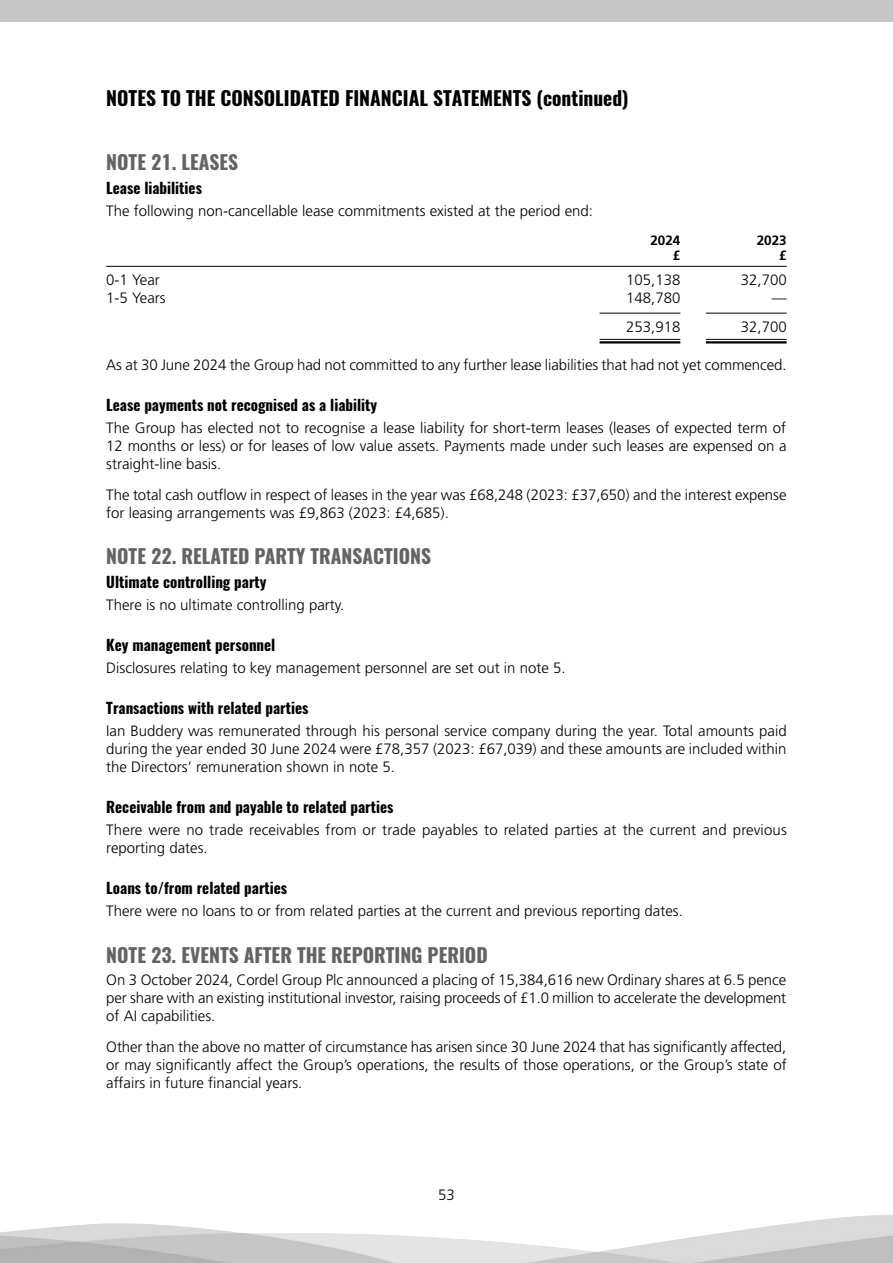
<style>
.page{position:relative;width:893px;height:1263px;background:#fff}
.page>*{position:absolute;margin:0;border:0;box-sizing:border-box;transform-origin:0 0}
.BIG_BOLD_HEAD_75{font:700 19.5px "Oswald";color:#646363}
.PART_HEADING{font:700 19.5px "Oswald";color:#000}
.MAIN_TEXT{font:300 15px/18px "Frutiger";color:#000;text-align:justify}
.Smaller_Bold_Oswald{font:700 15px "Oswald";color:#000}
._2_COL_TEXT{font:300 15px "Frutiger";color:#000}
._2_COL_TABLE_HEADING{font:700 13.5px "Frutiger";color:#000}
</style>
<div class="page">
<div style="left:0;top:0;width:893px;height:21px;background:#c6c6c6"></div>
<hr style="left:106px;top:266px;width:681px;height:1px;background:#000">
<hr style="left:600px;top:313px;width:80px;height:1px;background:#000">
<hr style="left:706px;top:313px;width:81px;height:1px;background:#000">
<hr style="left:600px;top:339px;width:80px;height:1px;background:#000">
<hr style="left:600px;top:341px;width:80px;height:2px;background:#000">
<hr style="left:706px;top:339px;width:81px;height:1px;background:#000">
<hr style="left:706px;top:341px;width:81px;height:2px;background:#000">
<p class="PART_HEADING" style="left:106px;top:85px;width:524px">NOTES TO THE CONSOLIDATED FINANCIAL STATEMENTS (continued)</p>
<p class="BIG_BOLD_HEAD_75" style="left:106px;top:149px;width:133px">NOTE 21. LEASES</p>
<p class="Smaller_Bold_Oswald" style="left:106px;top:177px;width:97px">Lease liabilities</p>
<p class="MAIN_TEXT" style="left:106px;top:202px;width:488px">The following non-cancellable lease commitments existed at the period end:</p>
<p class="_2_COL_TABLE_HEADING" style="left:650px;top:232px;width:32px">2024</p>
<p class="_2_COL_TABLE_HEADING" style="left:757px;top:232px;width:32px">2023</p>
<p class="_2_COL_TABLE_HEADING" style="left:673px;top:248px;width:9px">£</p>
<p class="_2_COL_TABLE_HEADING" style="left:779px;top:248px;width:9px">£</p>
<p class="_2_COL_TEXT" style="left:106px;top:271px;width:55px">0-1 Year</p>
<p class="_2_COL_TEXT" style="left:626px;top:271px;width:56px">105,138</p>
<p class="_2_COL_TEXT" style="left:741px;top:271px;width:47px">32,700</p>
<p class="_2_COL_TEXT" style="left:106px;top:289px;width:61px">1-5 Years</p>
<p class="_2_COL_TEXT" style="left:626px;top:289px;width:56px">148,780</p>
<p class="_2_COL_TEXT" style="left:772px;top:289px;width:16px">—</p>
<p class="_2_COL_TEXT" style="left:626px;top:318px;width:56px">253,918</p>
<p class="_2_COL_TEXT" style="left:741px;top:318px;width:47px">32,700</p>
<p class="MAIN_TEXT" style="left:106px;top:356px;width:682px">As at 30 June 2024 the Group had not committed to any further lease liabilities that had not yet commenced.</p>
<p class="Smaller_Bold_Oswald" style="left:106px;top:394px;width:272px">Lease payments not recognised as a liability</p>
<p class="MAIN_TEXT" style="left:106px;top:419px;width:682px">The Group has elected not to recognise a lease liability for short-term leases (leases of expected term of 12 months or less) or for leases of low value assets. Payments made under such leases are expensed on a straight-line basis.</p>
<p class="MAIN_TEXT" style="left:106px;top:486px;width:682px">The total cash outflow in respect of leases in the year was £68,248 (2023: £37,650) and the interest expense for leasing arrangements was £9,863 (2023: £4,685).</p>
<p class="BIG_BOLD_HEAD_75" style="left:106px;top:543px;width:326px">NOTE 22. RELATED PARTY TRANSACTIONS</p>
<p class="Smaller_Bold_Oswald" style="left:106px;top:571px;width:162px">Ultimate controlling party</p>
<p class="MAIN_TEXT" style="left:106px;top:596px;width:240px">There is no ultimate controlling party.</p>
<p class="Smaller_Bold_Oswald" style="left:106px;top:634px;width:171px">Key management personnel</p>
<p class="MAIN_TEXT" style="left:106px;top:659px;width:461px">Disclosures relating to key management personnel are set out in note 5.</p>
<p class="Smaller_Bold_Oswald" style="left:106px;top:697px;width:204px">Transactions with related parties</p>
<p class="MAIN_TEXT" style="left:106px;top:722px;width:682px">Ian Buddery was remunerated through his personal service company during the year. Total amounts paid during the year ended 30 June 2024 were £78,357 (2023: £67,039) and these amounts are included within the Directors’ remuneration shown in note 5.</p>
<p class="Smaller_Bold_Oswald" style="left:106px;top:797px;width:289px">Receivable from and payable to related parties</p>
<p class="MAIN_TEXT" style="left:106px;top:821px;width:682px">There were no trade receivables from or trade payables to related parties at the current and previous reporting dates.</p>
<p class="Smaller_Bold_Oswald" style="left:106px;top:878px;width:182px">Loans to/from related parties</p>
<p class="MAIN_TEXT" style="left:106px;top:902px;width:578px">There were no loans to or from related parties at the current and previous reporting dates.</p>
<p class="BIG_BOLD_HEAD_75" style="left:106px;top:941px;width:383px">NOTE 23. EVENTS AFTER THE REPORTING PERIOD</p>
<p class="MAIN_TEXT" style="left:106px;top:971px;width:681px">On 3 October 2024, Cordel Group Plc announced a placing of 15,384,616 new Ordinary shares at 6.5 pence per share with an existing institutional investor, raising proceeds of £1.0 million to accelerate the development of AI capabilities.</p>
<p class="MAIN_TEXT" style="left:106px;top:1038px;width:682px">Other than the above no matter of circumstance has arisen since 30 June 2024 that has significantly affected, or may significantly affect the Group’s operations, the results of those operations, or the Group’s state of affairs in future financial years.</p>
<p class="MAIN_TEXT" style="left:438px;top:1186px;width:18px">53</p>
</div>
